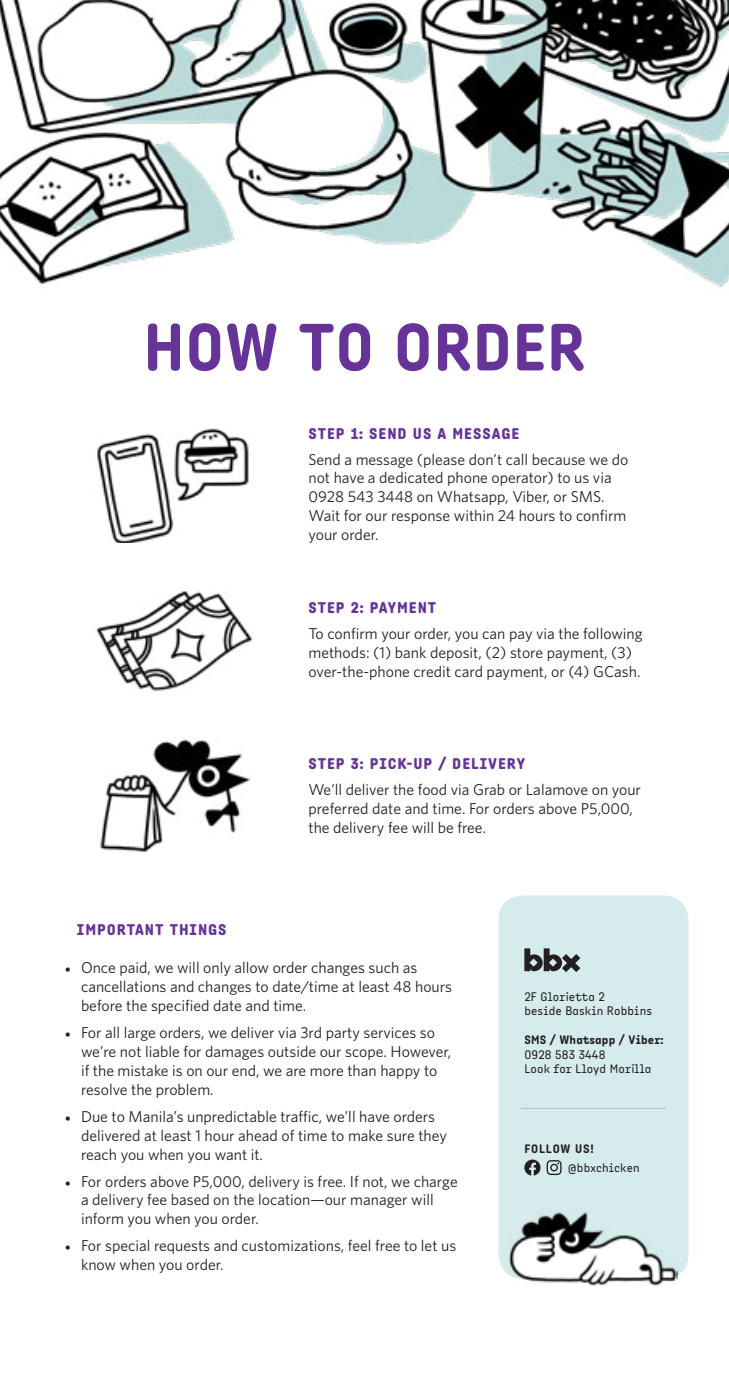
<style>
.page{position:relative;width:729px;height:1377px;background:#fff}
.page>*{position:absolute;margin:0;border:0;box-sizing:border-box;transform-origin:0 0}
.t1{font:700 67.5px "TRY Angus";letter-spacing:.01em;color:#639}
.t2{font:15.75px/18.9px "Whitney HTF";color:#231f20}
.t3{font:800 15.75px "TRY Angus";letter-spacing:.06em;color:#639}
.t4{font:12.38px/14.8px "TRY Angus";letter-spacing:.01em;color:#231f20}
.t5{font:700 12.38px "TRY Angus";letter-spacing:.01em;color:#231f20}
.t6{font:700 12.38px "TRY Angus";letter-spacing:.06em;color:#231f20}
.s1{font-family:"Minion Pro"}
</style>
<div class="page">
<img style="left:0;top:0;width:729px;height:287px">
<img style="left:97px;top:428px;width:152px;height:115px">
<img style="left:96px;top:591px;width:156px;height:100px">
<img style="left:100px;top:739px;width:151px;height:113px">
<div style="left:498px;top:895px;width:191px;height:384px;background:#d6ebeb;border-radius:24px"></div>
<svg style="left:524px;top:948px;width:56px;height:24px"></svg>
<img style="left:510px;top:1212px;width:167px;height:74px">
<svg style="left:547px;top:1160px;width:15px;height:15px"></svg>
<svg style="left:524px;top:1160px;width:17px;height:16px"></svg>
<hr style="left:521px;top:1108px;width:145px;height:1px;background:#9cc">
<h1 class="t1" style="left:143px;top:304px;width:444px">HOW TO ORDER</h1>
<p class="t3" style="left:308px;top:423px;width:212px">STEP 1: SEND US A MESSAGE</p>
<p class="t2" style="left:308px;top:449px;width:321px">Send a message (please don’t call because we do not have a dedicated phone operator) to us via 0928 543 3448 on Whatsapp, Viber, or SMS.<br>Wait for our response within 24 hours to confirm your order.</p>
<p class="t3" style="left:308px;top:598px;width:129px">STEP 2: PAYMENT</p>
<p class="t2" style="left:308px;top:624px;width:336px">To confirm your order, you can pay via the following methods: (1) bank deposit, (2) store payment, (3) over-the-phone credit card payment, or (4) GCash.</p>
<p class="t3" style="left:308px;top:754px;width:218px">STEP 3: PICK-UP / DELIVERY</p>
<p class="t3" style="left:77px;top:920px;width:151px">IMPORTANT THINGS</p>
<p class="t2" style="left:308px;top:780px;width:334px">We’ll deliver the food via Grab or Lalamove on your preferred date and time. For orders above P5,000, the delivery fee will be free.</p>
<p class="t2" style="left:81px;top:958px;width:373px;text-indent:-16px"><span class="s1">•</span> Once paid, we will only allow order changes such as cancellations and changes to date/time at least 48 hours before the specified date and time.</p>
<p class="t2" style="left:81px;top:1023px;width:372px;text-indent:-16px"><span class="s1">•</span> For all large orders, we deliver via 3rd party services so we’re not liable for damages outside our scope. However, if the mistake is on our end, we are more than happy to resolve the problem.</p>
<p class="t2" style="left:81px;top:1106px;width:367px;text-indent:-16px"><span class="s1">•</span> Due to Manila’s unpredictable traffic, we’ll have orders delivered at least 1 hour ahead of time to make sure they reach you when you want it.</p>
<p class="t2" style="left:81px;top:1171px;width:378px;text-indent:-16px"><span class="s1">•</span> For orders above P5,000, delivery is free. If not, we charge a delivery fee based on the location—our manager will inform you when you order.</p>
<p class="t2" style="left:81px;top:1236px;width:377px;text-indent:-16px"><span class="s1">•</span> For special requests and customizations, feel free to let us know when you order.</p>
<p class="t4" style="left:524px;top:989px;width:129px">2F Glorietta 2<br>beside Baskin Robbins</p>
<p class="t5" style="left:524px;top:1032px;width:141px">SMS / Whatsapp / Viber:</p>
<p class="t4" style="left:524px;top:1047px;width:129px">0928 583 3448<br>Look for Lloyd Morilla</p>
<p class="t6" style="left:524px;top:1141px;width:71px">FOLLOW US!</p>
<p class="t4" style="left:568px;top:1161px;width:73px">@bbxchicken</p>
</div>
